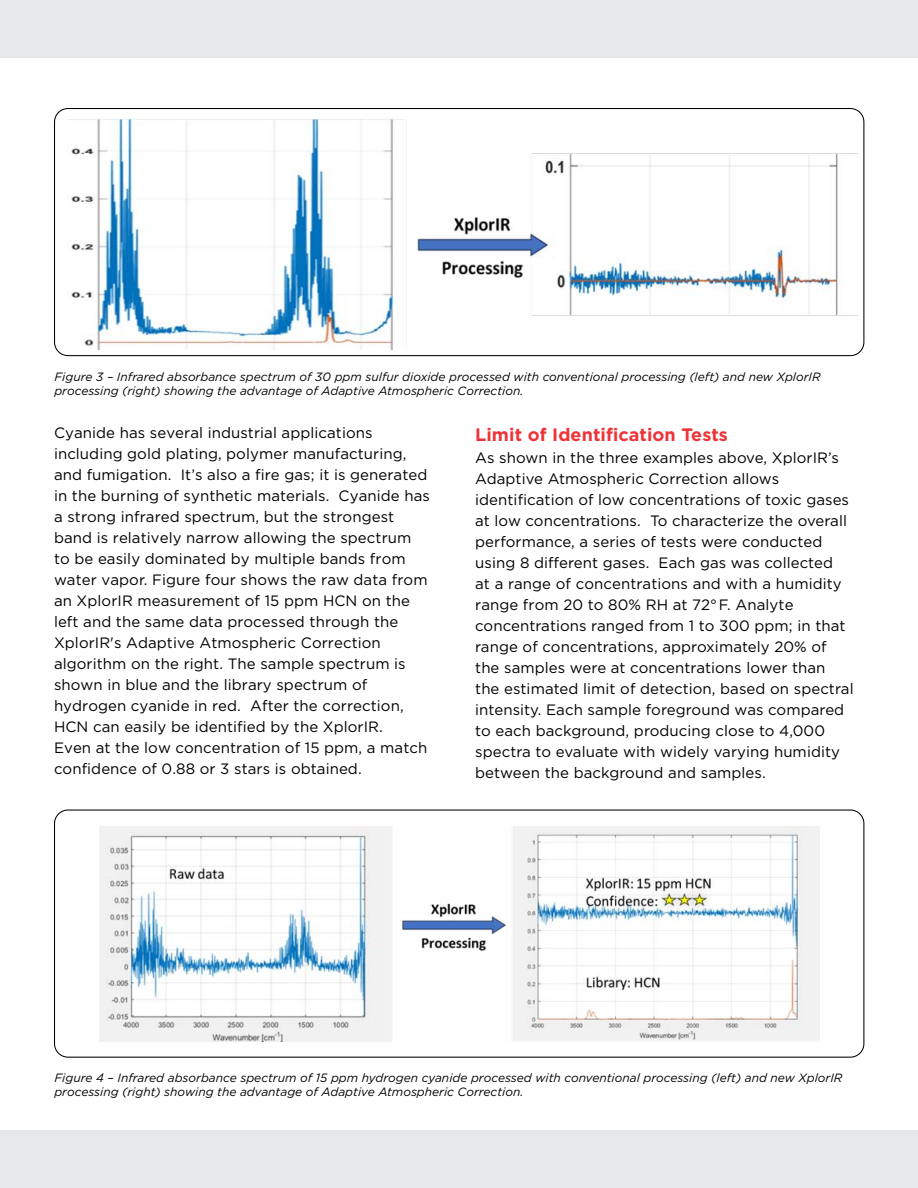
<style>
.page{position:relative;width:918px;height:1188px;background:#fff}
.page>*{position:absolute;margin:0;border:0;box-sizing:border-box;transform-origin:0 0}
.t1{font:700 18px "Gotham";letter-spacing:.005em;color:#ed3439}
.t2{font:15px/21px "Gotham";letter-spacing:.005em;color:#000}
.t3{font:italic 12px/14.4px "Gotham";color:#000}
</style>
<div class="page">
<div style="left:0;top:0;width:918px;height:57px;background:#e6e7e8"></div>
<div style="left:0;top:1131px;width:918px;height:57px;background:#e6e7e8"></div>
<img style="left:100px;top:826px;width:719px;height:216px">
<div style="left:54px;top:810px;width:810px;height:248px;border:1px solid #000;border-radius:14px"></div>
<img style="left:71px;top:120px;width:786px;height:229px">
<div style="left:54px;top:108px;width:810px;height:248px;border:1px solid #000;border-radius:14px"></div>
<p class="t3" style="left:54px;top:369px;width:768px">Figure 3 – Infrared absorbance spectrum of 30 ppm sulfur dioxide processed with conventional processing (left) and new XplorIR processing (right) showing the advantage of Adaptive Atmospheric Correction.</p>
<p class="t2" style="left:54px;top:422px;width:377px">Cyanide has several industrial applications including gold plating, polymer manufacturing, and fumigation. It’s also a fire gas; it is generated in the burning of synthetic materials. Cyanide has a strong infrared spectrum, but the strongest band is relatively narrow allowing the spectrum to be easily dominated by multiple bands from water vapor. Figure four shows the raw data from an XplorIR measurement of 15 ppm HCN on the left and the same data processed through the XplorIR's Adaptive Atmospheric Correction algorithm on the right. The sample spectrum is shown in blue and the library spectrum of hydrogen cyanide in red. After the correction, HCN can easily be identified by the XplorIR.<br>Even at the low concentration of 15 ppm, a match confidence of 0.88 or 3 stars is obtained.</p>
<p class="t1" style="left:475px;top:422px;width:254px">Limit of Identification Tests</p>
<p class="t2" style="left:475px;top:447px;width:380px">As shown in the three examples above, XplorIR’s Adaptive Atmospheric Correction allows identification of low concentrations of toxic gases at low concentrations. To characterize the overall performance, a series of tests were conducted using 8 different gases. Each gas was collected<br>at a range of concentrations and with a humidity range from 20 to 80% RH at 72°F. Analyte concentrations ranged from 1 to 300 ppm; in that range of concentrations, approximately 20% of the samples were at concentrations lower than the estimated limit of detection, based on spectral intensity. Each sample foreground was compared to each background, producing close to 4,000 spectra to evaluate with widely varying humidity between the background and samples.</p>
<p class="t3" style="left:54px;top:1070px;width:790px">Figure 4 – Infrared absorbance spectrum of 15 ppm hydrogen cyanide processed with conventional processing (left) and new XplorIR processing (right) showing the advantage of Adaptive Atmospheric Correction.</p>
</div>
